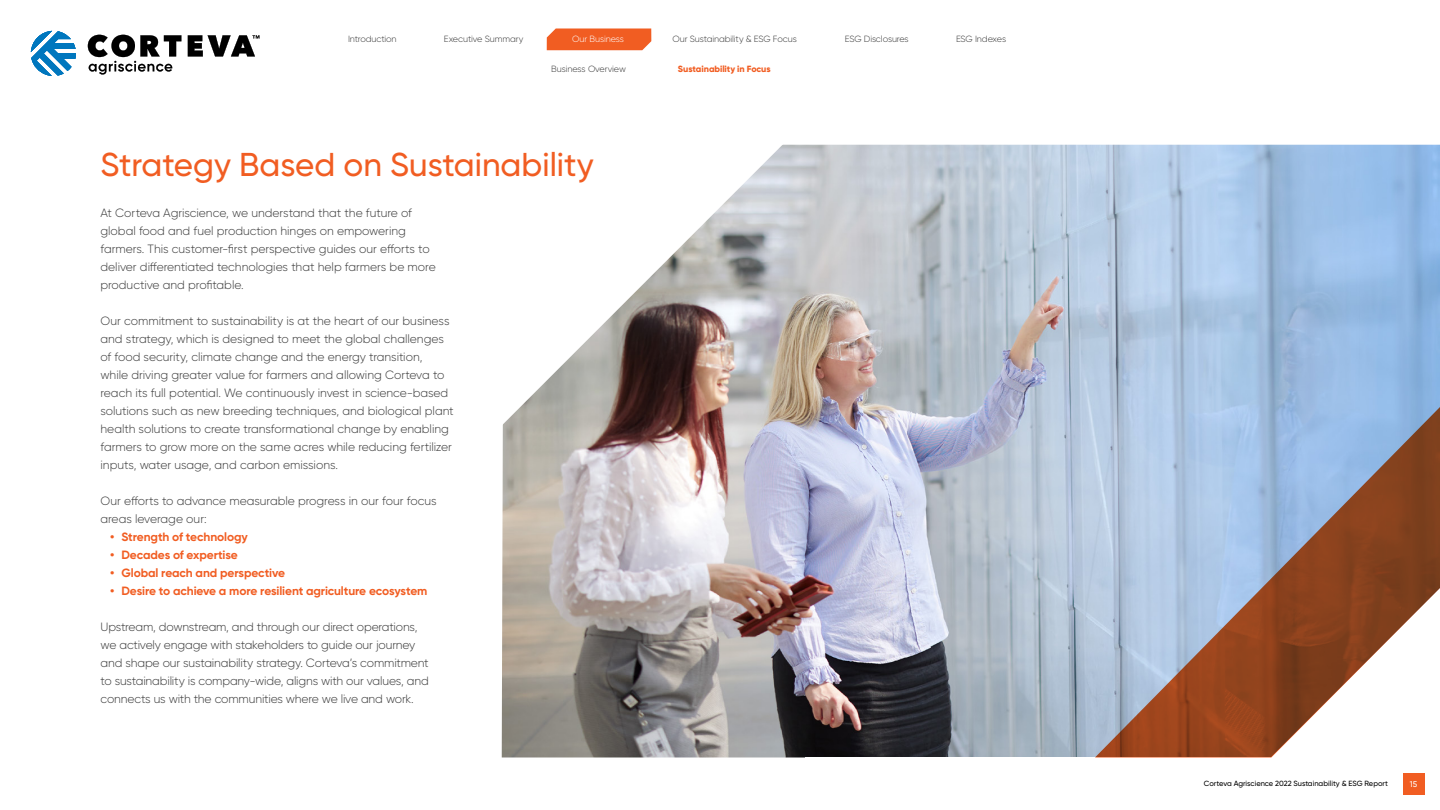
<style>
.page{position:relative;width:1440px;height:810px;background:#fff}
.page>*{position:absolute;margin:0;border:0;box-sizing:border-box;transform-origin:0 0}
.t1{font:500 33px "Gilroy";color:#f15d22}
.t2{font:300 12px/18px "Gilroy";letter-spacing:-.005em;color:#3a3a3a}
.t3{font:700 12px "Gilroy";letter-spacing:-.01em;color:#f15d22}
.t4{font:300 9px "Gilroy";letter-spacing:-.015em;color:#3a3a3a}
.t5{font:800 9px "Gilroy";letter-spacing:-.005em;color:#f15d22}
.t6{font:300 9px "Gilroy";letter-spacing:-.015em;color:#fff}
.t7{font:500 8.25px "Gilroy";color:#fff}
.t8{font:500 7.5px "Gilroy";color:#000}
</style>
<div class="page">
<img style="left:502px;top:145px;width:938px;height:612px">
<img style="left:502px;top:28px;width:369px;height:424px">
<svg style="left:547px;top:28px;width:104px;height:22px;background:#f1652e"></svg>
<svg style="left:31px;top:31px;width:45px;height:45px"></svg>
<svg style="left:188px;top:35px;width:71px;height:21px"></svg>
<svg style="left:88px;top:35px;width:93px;height:40px"></svg>
<div style="left:1403px;top:773px;width:21px;height:22px;background:#f15d22"></div>
<svg style="left:1095px;top:407px;width:345px;height:351px;background:#a89a9c"></svg>
<p class="t4" style="left:348px;top:33px;width:50px">Introduction</p>
<p class="t4" style="left:444px;top:33px;width:81px">Executive Summary</p>
<p class="t6" style="left:572px;top:33px;width:53px">Our Business</p>
<p class="t4" style="left:672px;top:33px;width:126px">Our Sustainability &amp; ESG Focus</p>
<p class="t4" style="left:845px;top:33px;width:65px">ESG Disclosures</p>
<p class="t4" style="left:956px;top:33px;width:52px">ESG Indexes</p>
<p class="t4" style="left:551px;top:63px;width:76px">Business Overview</p>
<p class="t5" style="left:678px;top:63px;width:94px">Sustainability in Focus</p>
<h1 class="t1" style="left:100px;top:145px;width:495px">Strategy Based on Sustainability</h1>
<p class="t2" style="left:100px;top:204px;width:337px">At Corteva Agriscience, we understand that the future of global food and fuel production hinges on empowering farmers. This customer-first perspective guides our efforts to deliver differentiated technologies that help farmers be more productive and profitable.</p>
<p class="t2" style="left:100px;top:312px;width:355px">Our commitment to sustainability is at the heart of our business and strategy, which is designed to meet the global challenges of food security, climate change and the energy transition,<br>while driving greater value for farmers and allowing Corteva to reach its full potential. We continuously invest in science-based solutions such as new breeding techniques, and biological plant health solutions to create transformational change by enabling farmers to grow more on the same acres while reducing fertilizer inputs, water usage, and carbon emissions.</p>
<p class="t2" style="left:100px;top:492px;width:338px">Our efforts to advance measurable progress in our four focus areas leverage our:</p>
<p class="t3" style="left:110px;top:530px;width:139px">• Strength of technology</p>
<p class="t3" style="left:110px;top:548px;width:129px">• Decades of expertise</p>
<p class="t3" style="left:110px;top:566px;width:176px">• Global reach and perspective</p>
<p class="t3" style="left:110px;top:584px;width:319px">• Desire to achieve a more resilient agriculture ecosystem</p>
<p class="t2" style="left:100px;top:618px;width:330px">Upstream, downstream, and through our direct operations, we actively engage with stakeholders to guide our journey and shape our sustainability strategy. Corteva’s commitment to sustainability is company-wide, aligns with our values, and connects us with the communities where we live and work.</p>
<p class="t8" style="left:1204px;top:779px;width:186px">Corteva Agriscience 2022 Sustainability &amp; ESG Report</p>
<p class="t7" style="left:1410px;top:779px;width:9px">15</p>
</div>
